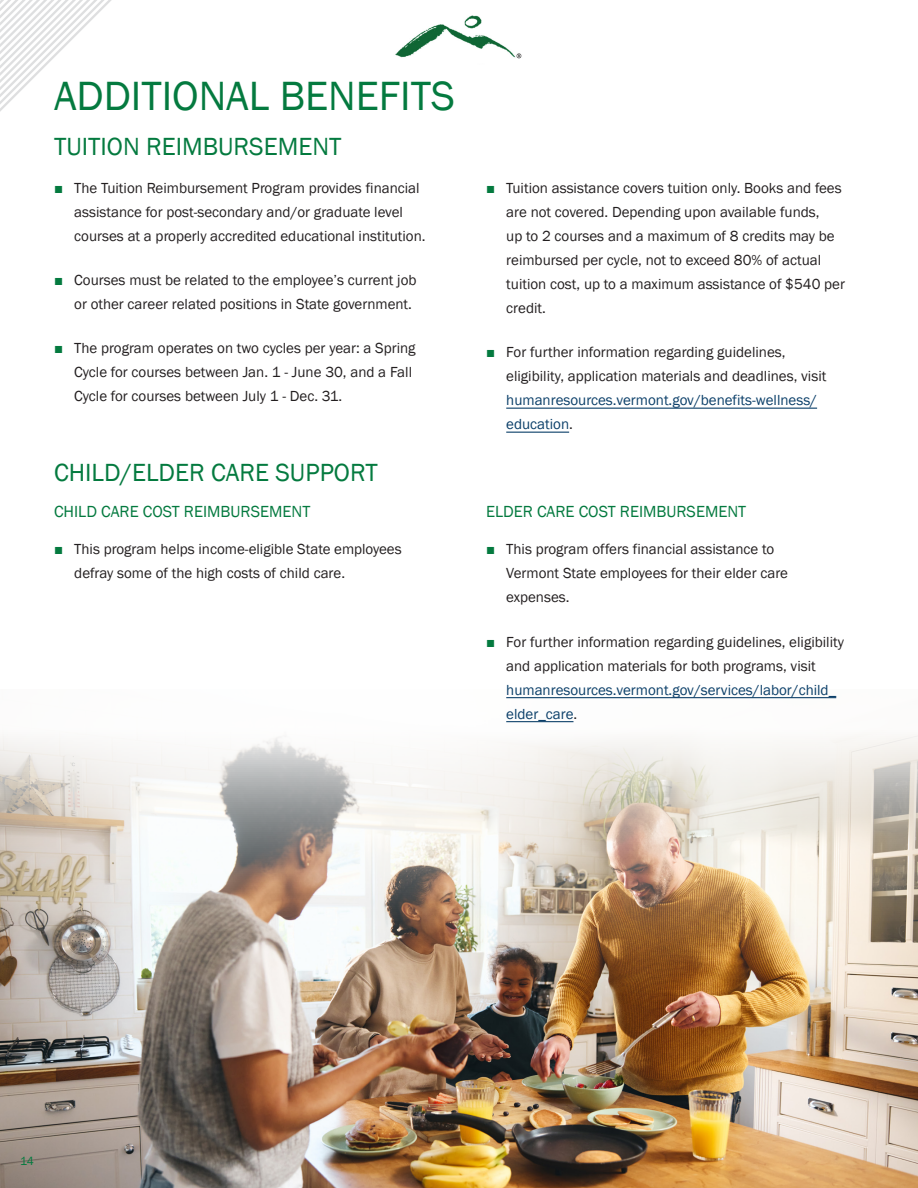
<style>
.page{position:relative;width:918px;height:1188px;background:#fff}
.page>*{position:absolute;margin:0;border:0;box-sizing:border-box;transform-origin:0 0}
.t1{font:42px "Franklin Gothic";color:#047a3f}
.t2{font:25.5px "Franklin Gothic";color:#047a3f}
.t3{font:16.5px "Franklin Gothic";color:#047a3f}
.t4{font:15px/24px "Franklin Gothic";color:#231f20}
.t5{font:12px "Franklin Gothic";color:#047a3f}
.s1{color:#047a3f}
.s2{color:#0b3f69}
</style>
<div class="page">
<hr style="left:506px;top:432px;width:63px;height:1px;background:#0b3f69">
<hr style="left:506px;top:408px;width:311px;height:1px;background:#0b3f69">
<img style="left:395px;top:15px;width:127px;height:44px">
<svg style="left:0;top:0;width:112px;height:112px"></svg>
<img style="left:0;top:697px;width:918px;height:491px">
<h1 class="t1" style="left:54px;top:70px;width:403px">ADDITIONAL BENEFITS</h1>
<h2 class="t2" style="left:54px;top:131px;width:289px">TUITION REIMBURSEMENT</h2>
<p class="t4" style="left:74px;top:176px;width:353px;text-indent:-20px"><span class="s1">■</span> The Tuition Reimbursement Program provides financial assistance for post-secondary and/or graduate level courses at a properly accredited educational institution.</p>
<p class="t4" style="left:74px;top:268px;width:344px;text-indent:-20px"><span class="s1">■</span> Courses must be related to the employee’s current job or other career related positions in State government.</p>
<p class="t4" style="left:74px;top:337px;width:343px;text-indent:-20px"><span class="s1">■</span> The program operates on two cycles per year: a Spring<br>Cycle for courses between Jan. 1 - June 30, and a Fall<br>Cycle for courses between July 1 - Dec. 31.</p>
<h2 class="t2" style="left:54px;top:457px;width:325px">CHILD/ELDER CARE SUPPORT</h2>
<p class="t3" style="left:54px;top:501px;width:258px">CHILD CARE COST REIMBURSEMENT</p>
<p class="t4" style="left:74px;top:538px;width:329px;text-indent:-20px"><span class="s1">■</span> This program helps income-eligible State employees defray some of the high costs of child care.</p>
<p class="t4" style="left:506px;top:176px;width:340px;text-indent:-20px"><span class="s1">■</span> Tuition assistance covers tuition only. Books and fees are not covered. Depending upon available funds,<br>up to 2 courses and a maximum of 8 credits may be reimbursed per cycle, not to exceed 80% of actual tuition cost, up to a maximum assistance of $540 per credit.</p>
<p class="t4" style="left:506px;top:340px;width:322px;text-indent:-20px"><span class="s1">■</span> For further information regarding guidelines, eligibility, application materials and deadlines, visit <span class="s2">humanresources.vermont.gov/benefits-wellness/ education</span>.</p>
<p class="t3" style="left:486px;top:501px;width:262px">ELDER CARE COST REIMBURSEMENT</p>
<p class="t4" style="left:506px;top:538px;width:283px;text-indent:-20px"><span class="s1">■</span> This program offers financial assistance to<br>Vermont State employees for their elder care expenses.</p>
<p class="t4" style="left:506px;top:630px;width:339px;text-indent:-20px"><span class="s1">■</span> For further information regarding guidelines, eligibility and application materials for both programs, visit <span class="s2">humanresources.vermont.gov/services/labor/child_ elder_care</span>.</p>
<p class="t5" style="left:20px;top:1154px;width:15px">14</p>
</div>
